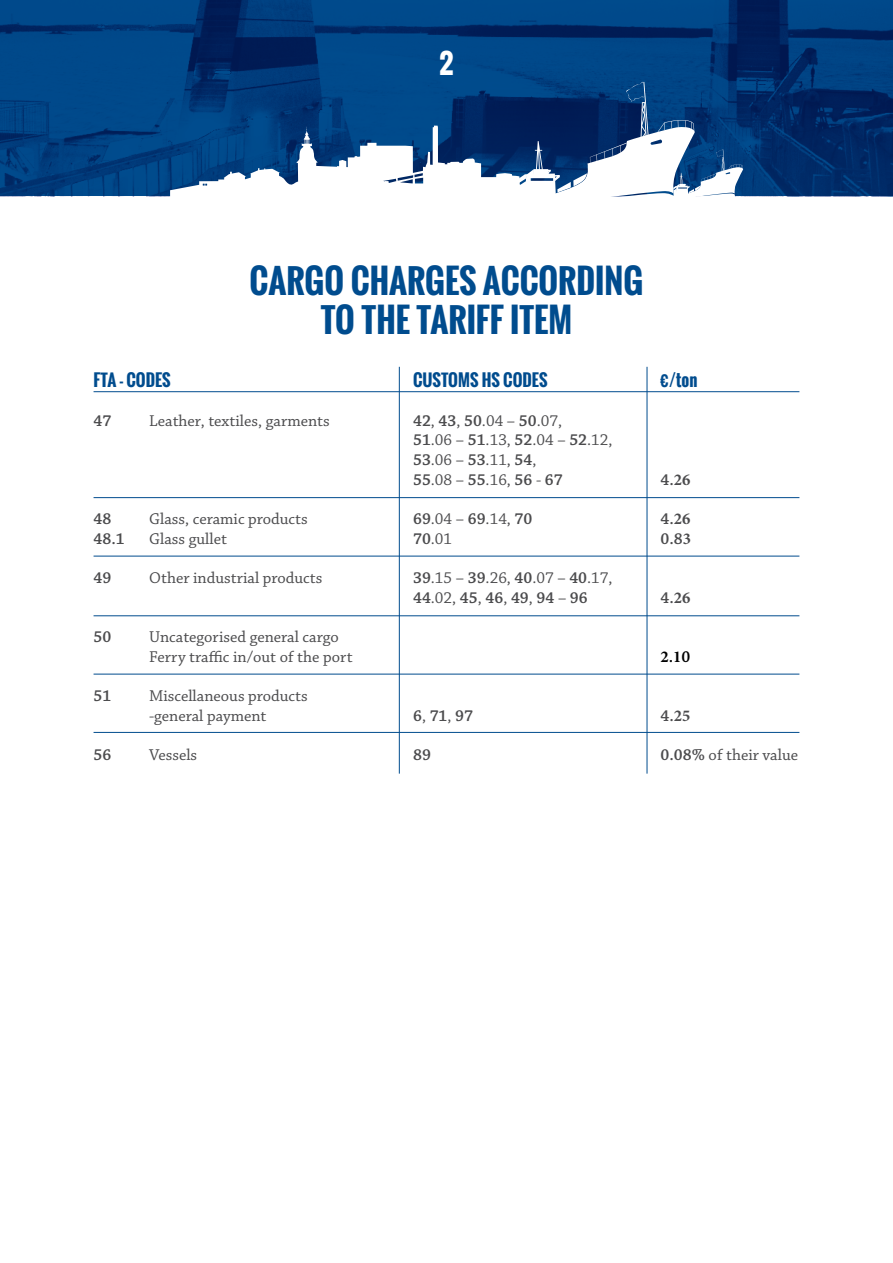
<style>
.page{position:relative;width:893px;height:1263px;background:#fff}
.page>*{position:absolute;margin:0;border:0;box-sizing:border-box;transform-origin:0 0}
.t1{font:700 33px/39.6px "Oswald";color:#004c8e;text-align:center}
.t2{font:700 27px "Oswald";color:#fff}
.t3{font:16.5px/19.8px "Chaparral Pro";color:#4b4b4d}
.t4{font:600 16.5px "Chaparral Pro";color:#4b4b4d}
.t5{font:700 16.5px "Oswald";color:#004c8e}
.t6{font:700 16.5px "Minion Pro";color:#000}
.s1{font-weight:600}
.s2{font-family:"Minion Pro";font-weight:700}
.s3{font-family:"Chaparral Pro";font-weight:600}
.s4{font-weight:400}
</style>
<div class="page">
<img style="left:0;top:0;width:893px;height:196px">
<svg style="left:170px;top:82px;width:573px;height:115px"></svg>
<hr style="left:94px;top:391px;width:705px;height:1px;background:#004c8e">
<hr style="left:94px;top:497px;width:705px;height:1px;background:#004c8e">
<hr style="left:94px;top:556px;width:705px;height:1px;background:#004c8e">
<hr style="left:94px;top:615px;width:705px;height:1px;background:#004c8e">
<hr style="left:94px;top:674px;width:705px;height:1px;background:#004c8e">
<hr style="left:94px;top:732px;width:705px;height:1px;background:#004c8e">
<hr style="left:399px;top:367px;width:1px;height:407px;background:#004c8e">
<hr style="left:647px;top:367px;width:1px;height:407px;background:#004c8e">
<h2 class="t2" style="left:439px;top:44px;width:16px">2</h2>
<h1 class="t1" style="left:250px;top:261px;width:395px">CARGO CHARGES ACCORDING<br>TO THE TARIFF ITEM</h1>
<p class="t5" style="left:94px;top:367px;width:79px">FTA - CODES</p>
<p class="t5" style="left:413px;top:367px;width:136px">CUSTOMS HS CODES</p>
<p class="t5" style="left:661px;top:367px;width:38px">€/ton</p>
<p class="t4" style="left:94px;top:411px;width:19px">47</p>
<p class="t3" style="left:149px;top:411px;width:182px">Leather, textiles, garments</p>
<p class="t3" style="left:413px;top:411px;width:201px"><span class="s1">42</span>, <span class="s1">43</span>, <span class="s1">50</span>.04 – <span class="s1">50</span>.07,<br><span class="s1">51</span>.06 – <span class="s1">51</span>.13, <span class="s1">52</span>.04 – <span class="s1">52</span>.12,<br><span class="s1">53</span>.06 – <span class="s1">53</span>.11, <span class="s1">54</span>,<br><span class="s1">55</span>.08 – <span class="s1">55</span>.16, <span class="s1">56</span> - <span class="s1">67</span></p>
<p class="t4" style="left:661px;top:470px;width:31px">4.<span class="s2">26</span></p>
<p class="t4" style="left:94px;top:509px;width:19px">48</p>
<p class="t3" style="left:149px;top:509px;width:160px">Glass, ceramic products</p>
<p class="t3" style="left:413px;top:509px;width:121px"><span class="s1">69</span>.04 – <span class="s1">69</span>.14, <span class="s1">70</span></p>
<p class="t4" style="left:661px;top:509px;width:31px">4.<span class="s2">26</span></p>
<p class="t4" style="left:94px;top:529px;width:33px">48.1</p>
<p class="t3" style="left:149px;top:529px;width:79px">Glass gullet</p>
<p class="t3" style="left:413px;top:529px;width:41px"><span class="s1">70</span>.01</p>
<p class="t4" style="left:661px;top:529px;width:32px">0.8<span class="s2">3</span></p>
<p class="t4" style="left:94px;top:568px;width:19px">49</p>
<p class="t3" style="left:149px;top:568px;width:175px">Other industrial products</p>
<p class="t3" style="left:413px;top:568px;width:201px"><span class="s1">39</span>.15 – <span class="s1">39</span>.26, <span class="s1">40</span>.07 – <span class="s1">40</span>.17,<br><span class="s1">44</span>.02, <span class="s1">45</span>, <span class="s1">46</span>, <span class="s1">49</span>, <span class="s1">94</span> – <span class="s1">96</span></p>
<p class="t4" style="left:661px;top:588px;width:31px">4.<span class="s2">26</span></p>
<p class="t4" style="left:94px;top:627px;width:19px">50</p>
<p class="t3" style="left:149px;top:628px;width:205px">Uncategorised general cargo<br>Ferry traffic in/out of the port</p>
<p class="t4" style="left:94px;top:686px;width:19px">51</p>
<p class="t3" style="left:149px;top:686px;width:160px">Miscellaneous products -general payment</p>
<p class="t6" style="left:661px;top:645px;width:31px">2<span class="s3">.</span>1<span class="s3">0</span></p>
<p class="t4" style="left:413px;top:706px;width:61px">6<span class="s4">,</span> 71<span class="s4">,</span> 97</p>
<p class="t4" style="left:661px;top:706px;width:31px">4.<span class="s2">25</span></p>
<p class="t4" style="left:94px;top:745px;width:19px">56</p>
<p class="t3" style="left:149px;top:745px;width:50px">Vessels</p>
<p class="t4" style="left:413px;top:745px;width:19px">89</p>
<p class="t3" style="left:661px;top:745px;width:139px"><span class="s1">0.08%</span> of their value</p>
</div>
